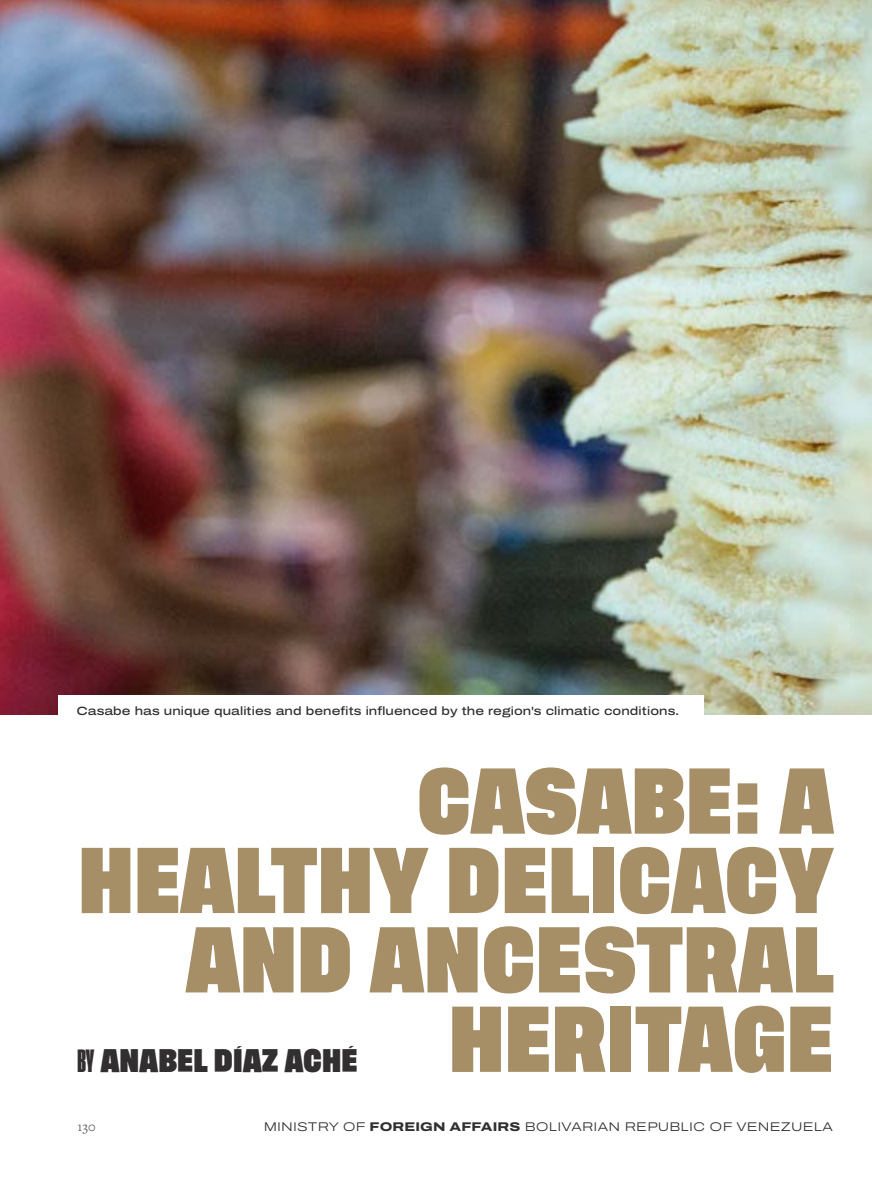
<style>
.page{position:relative;width:872px;height:1191px;background:#fff}
.page>*{position:absolute;margin:0;border:0;box-sizing:border-box;transform-origin:0 0}
.Título{font:700 69px/79.3px "Tusker Grotesk 7700";letter-spacing:.01em;color:#a68e66;text-align:right}
.Título-2{font:700 24px "Tusker Grotesk 7700";letter-spacing:.01em;color:#312f30}
.t1{font:13.5px "Freight Text Pro";color:#636366}
.t2{font:200 12.6px "Archivo Expanded";letter-spacing:.01em;color:#312f30}
.Pie_de_foto{font:12px "Archivo Expanded";letter-spacing:.01em;color:#312f30}
.s1{font-family:"Tusker Grotesk 3800 Super";font-weight:400}
.s2{font-weight:700}
</style>
<div class="page">
<img style="left:0;top:0;width:872px;height:714px">
<div style="left:58px;top:694px;width:646px;height:40px;background:#fff"></div>
<p class="Pie_de_foto" style="left:76px;top:701px;width:604px">Casabe has unique qualities and benefits influenced by the region's climatic conditions.</p>
<p class="Título" style="left:78px;top:765px;width:756px">CASABE: A<br>HEALTHY DELICACY<br>AND ANCESTRAL<br>HERITAGE</p>
<p class="Título-2" style="left:77px;top:1046px;width:282px"><span class="s1">BY</span> ANABEL DÍAZ ACHÉ</p>
<p class="t1" style="left:77px;top:1118px;width:20px">130</p>
<p class="t2" style="left:264px;top:1117px;width:571px">MINISTRY OF <span class="s2">FOREIGN AFFAIRS</span> BOLIVARIAN REPUBLIC OF VENEZUELA</p>
</div>
